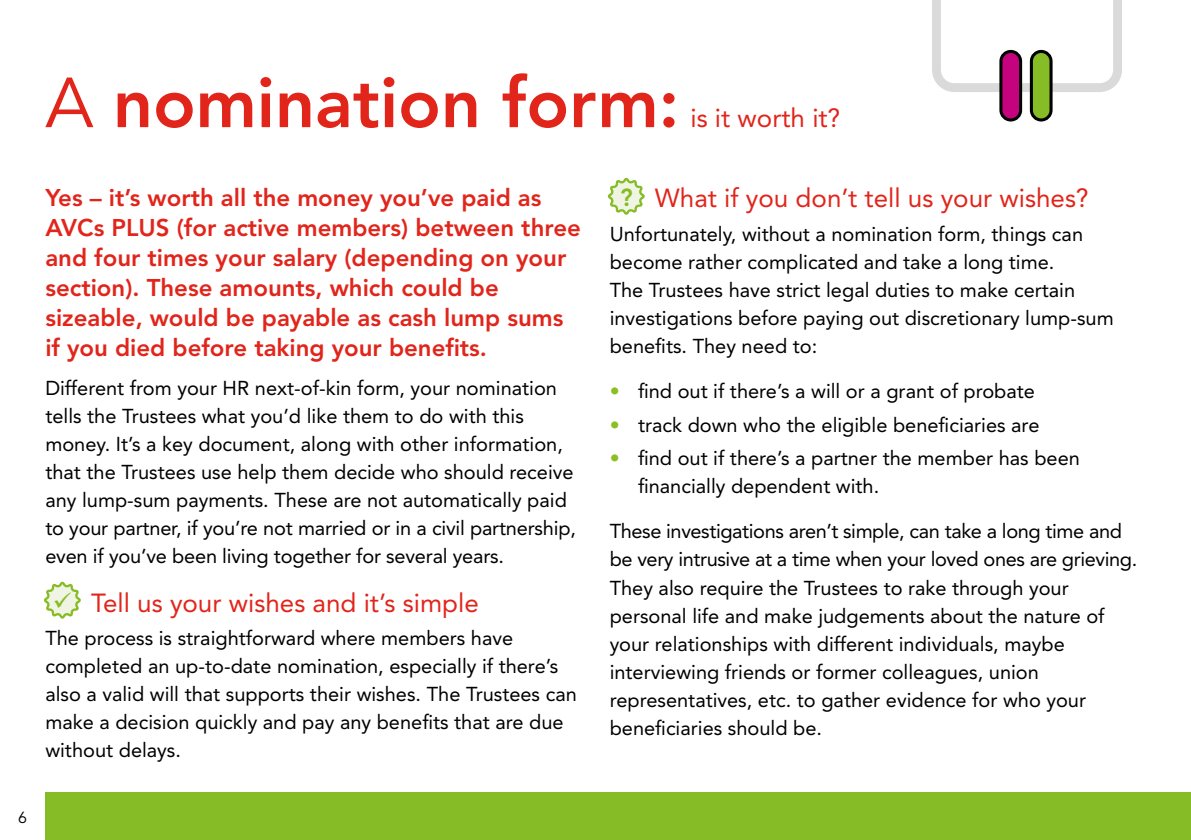
<style>
.page{position:relative;width:1191px;height:840px;background:#fff}
.page>*{position:absolute;margin:0;border:0;box-sizing:border-box;transform-origin:0 0}
.t1{font:800 70px "Avenir";color:#e1251b}
.t2{font:26px "Avenir";color:#e1251b}
.t3{font:800 24.2px "Avenir";color:#86bc25}
.t4{font:800 24px/30px "Avenir";color:#e1251b}
.t5{font:20px/28px "Avenir";color:#000}
.t6{font:16px "Avenir";color:#000}
.s1{font-weight:400}
.s2{color:#8dbe22}
</style>
<div class="page">
<div style="left:45px;top:792px;width:1146px;height:47px;background:#86bc25"></div>
<svg style="left:607px;top:177px;width:38px;height:38px"></svg>
<svg style="left:932px;top:0;width:190px;height:96px"></svg>
<div style="left:1001px;top:51px;width:19px;height:69px;background:#c6037f;border-radius:10px"></div>
<div style="left:999px;top:50px;width:23px;height:71px;border:3px solid #000;border-radius:10px"></div>
<div style="left:1031px;top:51px;width:20px;height:69px;background:#86bc25;border-radius:10px"></div>
<div style="left:1029px;top:50px;width:23px;height:71px;border:3px solid #000;border-radius:10px"></div>
<svg style="left:44px;top:581px;width:37px;height:38px"></svg>
<h1 class="t1" style="left:45px;top:61px;width:635px"><span class="s1">A</span> nomination form:</h1>
<h2 class="t2" style="left:690px;top:103px;width:151px">is it worth it?</h2>
<p class="t4" style="left:45px;top:182px;width:537px">Yes – it’s worth all the money you’ve paid as AVCs PLUS (for active members) between three and four times your salary (depending on your section). These amounts, which could be sizeable, would be payable as cash lump sums if you died before taking your benefits.</p>
<p class="t5" style="left:45px;top:374px;width:532px">Different from your HR next-of-kin form, your nomination tells the Trustees what you’d like them to do with this money. It’s a key document, along with other information, that the Trustees use help them decide who should receive any lump-sum payments. These are not automatically paid to your partner, if you’re not married or in a civil partnership, even if you’ve been living together for several years.</p>
<h2 class="t2" style="left:91px;top:587px;width:389px">Tell us your wishes and it’s simple</h2>
<p class="t5" style="left:45px;top:624px;width:533px">The process is straightforward where members have completed an up-to-date nomination, especially if there’s also a valid will that supports their wishes. The Trustees can make a decision quickly and pay any benefits that are due without delays.</p>
<p class="t6" style="left:18px;top:807px;width:10px">6</p>
<h2 class="t2" style="left:655px;top:183px;width:435px">What if you don’t tell us your wishes?</h2>
<p class="t5" style="left:609px;top:220px;width:505px">Unfortunately, without a nomination form, things can become rather complicated and take a long time.<br>The Trustees have strict legal duties to make certain investigations before paying out discretionary lump-sum benefits. They need to:</p>
<p class="t5" style="left:609px;top:377px;width:427px"><span class="s2">•</span> find out if there’s a will or a grant of probate</p>
<p class="t5" style="left:609px;top:410px;width:431px"><span class="s2">•</span> track down who the eligible beneficiaries are</p>
<p class="t5" style="left:638px;top:444px;width:443px;text-indent:-28px"><span class="s2">•</span> find out if there’s a partner the member has been financially dependent with.</p>
<p class="t5" style="left:609px;top:517px;width:529px">These investigations aren’t simple, can take a long time and be very intrusive at a time when your loved ones are grieving.<br>They also require the Trustees to rake through your personal life and make judgements about the nature of your relationships with different individuals, maybe interviewing friends or former colleagues, union representatives, etc. to gather evidence for who your beneficiaries should be.</p>
<p class="t3" style="left:620px;top:183px;width:14px">?</p>
</div>
